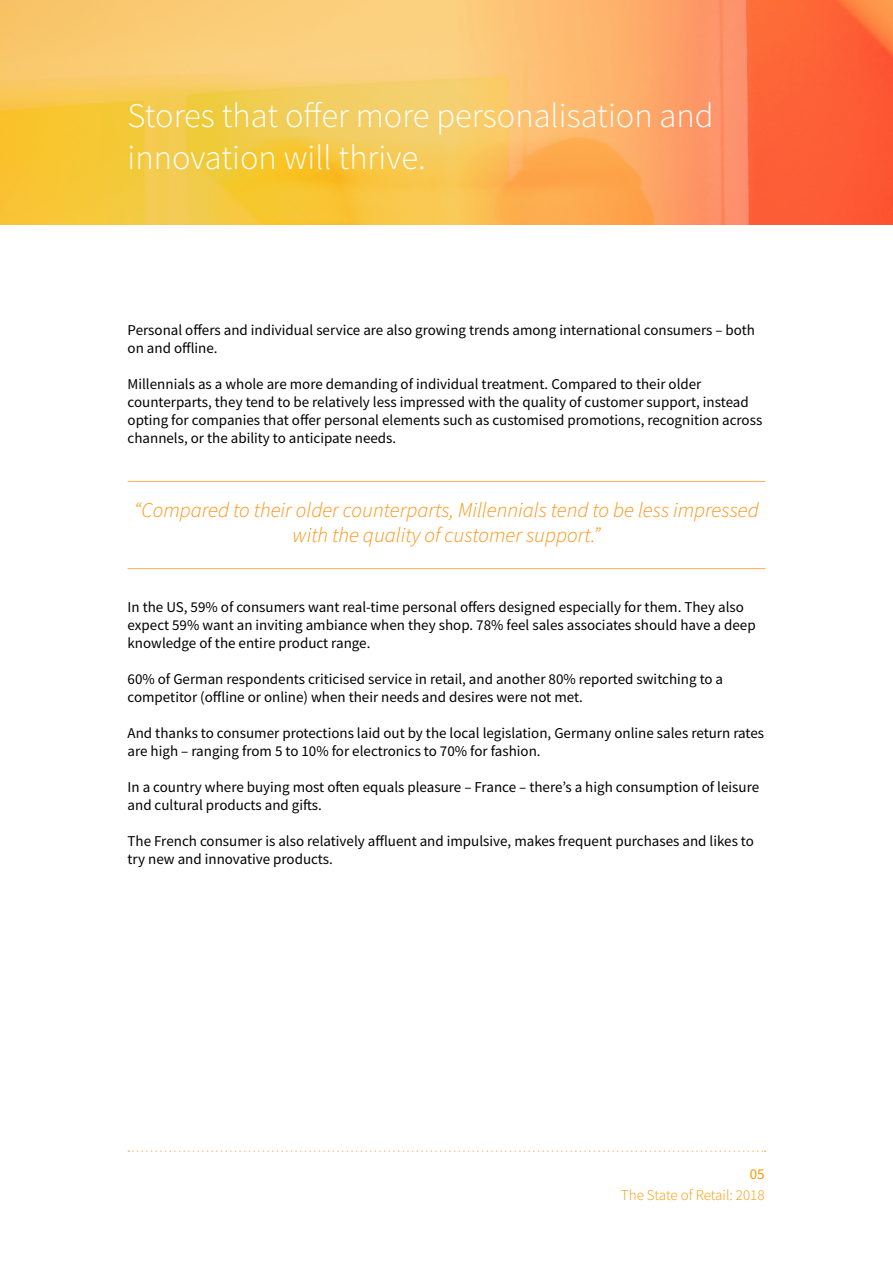
<style>
.page{position:relative;width:893px;height:1263px;background:#fff}
.page>*{position:absolute;margin:0;border:0;box-sizing:border-box;transform-origin:0 0}
.t1{font:300 34.5px/41.4px "Source Sans Pro";color:#fff}
.t2{font:italic 300 21px/25.2px "Source Sans Pro";color:#ff900b;text-align:center}
.t3{font:15px/18px "Source Sans Pro";color:#000}
.t4{font:300 15px "Source Sans Pro";color:#fd9800}
.t5{font:15px "Source Sans Pro";color:#fd9800}
</style>
<div class="page">
<hr style="left:128px;top:568px;width:637px;height:1px;background:#ff941b">
<hr style="left:128px;top:481px;width:637px;height:1px;background:#ff941b">
<svg style="left:0;top:0;width:893px;height:225px;background:#f9af57"></svg>
<svg style="left:128px;top:1150px;width:638px;height:2px"></svg>
<h1 class="t1" style="left:128px;top:95px;width:588px">Stores that offer more personalisation and innovation will thrive.</h1>
<p class="t3" style="left:128px;top:320px;width:629px">Personal offers and individual service are also growing trends among international consumers – both on and offline.</p>
<p class="t3" style="left:128px;top:374px;width:636px">Millennials as a whole are more demanding of individual treatment. Compared to their older counterparts, they tend to be relatively less impressed with the quality of customer support, instead opting for companies that offer personal elements such as customised promotions, recognition across channels, or the ability to anticipate needs.</p>
<h2 class="t2" style="left:134px;top:497px;width:626px">“Compared to their older counterparts, Millennials tend to be less impressed with the quality of customer support.”</h2>
<p class="t3" style="left:128px;top:598px;width:630px">In the US, 59% of consumers want real-time personal offers designed especially for them. They also expect 59% want an inviting ambiance when they shop. 78% feel sales associates should have a deep knowledge of the entire product range.</p>
<p class="t3" style="left:128px;top:670px;width:597px">60% of German respondents criticised service in retail, and another 80% reported switching to a competitor (offline or online) when their needs and desires were not met.</p>
<p class="t3" style="left:128px;top:724px;width:638px">And thanks to consumer protections laid out by the local legislation, Germany online sales return rates are high – ranging from 5 to 10% for electronics to 70% for fashion.</p>
<p class="t3" style="left:128px;top:778px;width:633px">In a country where buying most often equals pleasure – France – there’s a high consumption of leisure and cultural products and gifts.</p>
<p class="t3" style="left:128px;top:832px;width:628px">The French consumer is also relatively affluent and impulsive, makes frequent purchases and likes to try new and innovative products.</p>
<p class="t5" style="left:750px;top:1164px;width:16px">05</p>
<p class="t4" style="left:621px;top:1186px;width:145px">The State of Retail: 2018</p>
</div>
